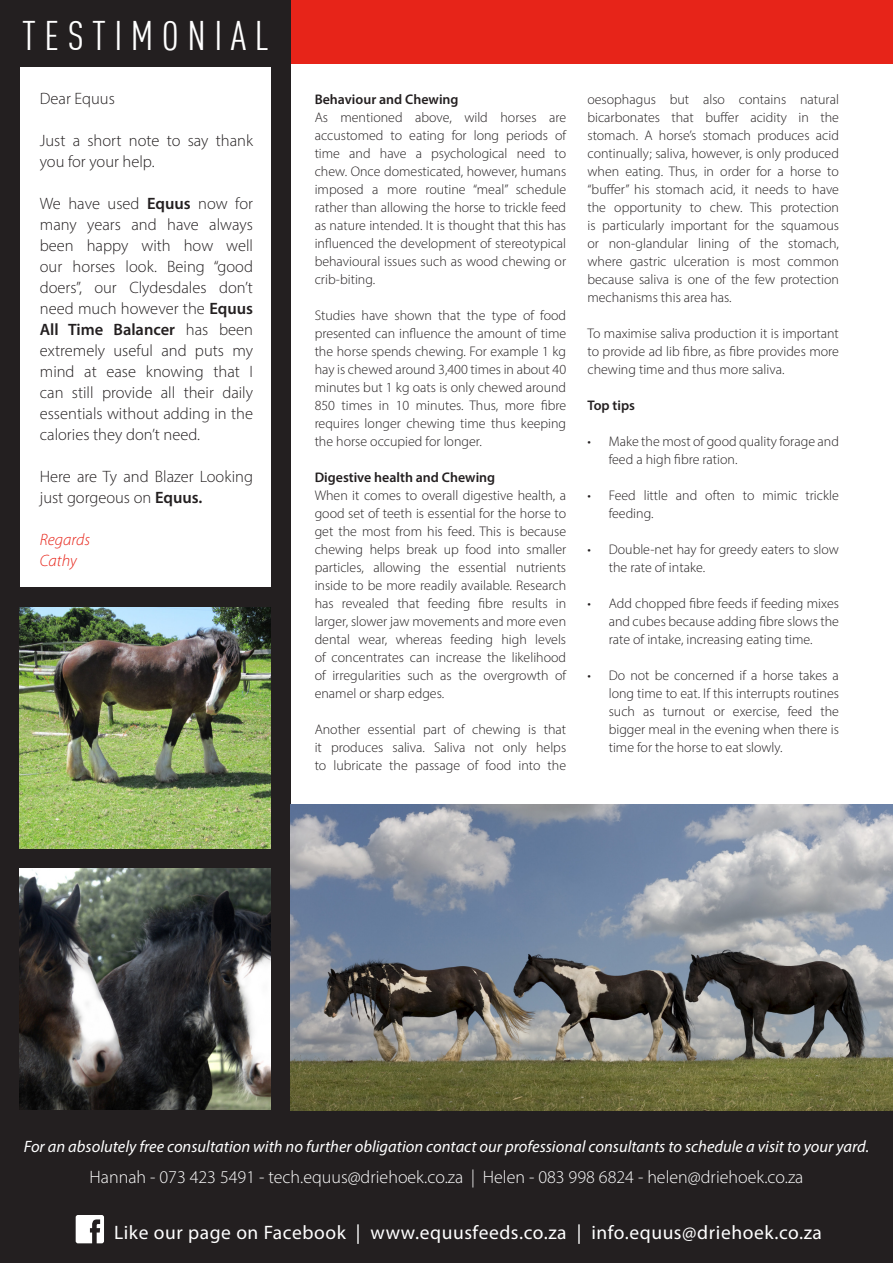
<style>
.page{position:relative;width:893px;height:1263px;background:#fff}
.page>*{position:absolute;margin:0;border:0;box-sizing:border-box;transform-origin:0 0}
.t1{font:condensed 40.5px "DIN Offc";letter-spacing:.21em;color:#fff}
.t2{font:19.5px "Myriad Pro";letter-spacing:.03em;color:#fff}
.t3{font:300 18px "Myriad Pro";color:#fff}
.t4{font:300 16.5px/21px "Myriad Pro";color:#231f20}
.t5{font:italic 16.5px "Myriad Pro";color:#fff}
.t6{font:italic 300 16.5px "Myriad Pro";color:#e72419}
.t7{font:300 13.95px/18px "Myriad Pro";color:#231f20;text-align:justify}
.t8{font:600 13.95px "Myriad Pro";color:#231f20}
.s1{font-weight:600}
</style>
<div class="page">
<div style="left:0;top:0;width:893px;height:64px;background:#e72419"></div>
<div style="left:0;top:0;width:291px;height:1196px;background:#231f20"></div>
<img style="left:20px;top:869px;width:251px;height:241px">
<img style="left:20px;top:607px;width:251px;height:242px">
<div style="left:20px;top:68px;width:251px;height:519px;background:#fff"></div>
<div style="left:0;top:1110px;width:893px;height:153px;background:#231f20"></div>
<svg style="left:76px;top:1215px;width:28px;height:28px"></svg>
<img style="left:291px;top:804px;width:602px;height:306px">
<p class="t1" style="left:22px;top:12px;width:248px">TESTIMONIAL</p>
<p class="t4" style="left:40px;top:88px;width:76px">Dear Equus</p>
<p class="t4" style="left:40px;top:130px;width:215px">Just a short note to say thank you for your help.</p>
<p class="t4" style="left:40px;top:193px;width:215px;text-align:justify">We have used <span class="s1">Equus</span> now for many years and have always been happy with how well our horses look. Being “good doers”, our Clydesdales don’t need much however the <span class="s1">Equus All Time Balancer</span> has been extremely useful and puts my mind at ease knowing that I can still provide all their daily essentials without adding in the calories they don’t need.</p>
<p class="t4" style="left:40px;top:466px;width:215px">Here are Ty and Blazer Looking just gorgeous on <span class="s1">Equus.</span></p>
<p class="t6" style="left:40px;top:530px;width:52px">Regards</p>
<p class="t6" style="left:40px;top:551px;width:39px">Cathy</p>
<p class="t8" style="left:315px;top:90px;width:145px">Behaviour and Chewing</p>
<p class="t7" style="left:315px;top:108px;width:253px">As mentioned above, wild horses are accustomed to eating for long periods of time and have a psychological need to chew. Once domesticated, however, humans imposed a more routine “meal” schedule rather than allowing the horse to trickle feed as nature intended. It is thought that this has influenced the development of stereotypical behavioural issues such as wood chewing or crib-biting.</p>
<p class="t7" style="left:315px;top:306px;width:253px">Studies have shown that the type of food presented can influence the amount of time the horse spends chewing. For example 1 kg hay is chewed around 3,400 times in about 40 minutes but 1 kg oats is only chewed around 850 times in 10 minutes. Thus, more fibre requires longer chewing time thus keeping the horse occupied for longer.</p>
<p class="t8" style="left:315px;top:468px;width:182px">Digestive health and Chewing</p>
<p class="t7" style="left:315px;top:486px;width:253px">When it comes to overall digestive health, a good set of teeth is essential for the horse to get the most from his feed. This is because chewing helps break up food into smaller particles, allowing the essential nutrients inside to be more readily available. Research has revealed that feeding fibre results in larger, slower jaw movements and more even dental wear, whereas feeding high levels of concentrates can increase the likelihood of irregularities such as the overgrowth of enamel or sharp edges.</p>
<p class="t7" style="left:315px;top:720px;width:253px">Another essential part of chewing is that it produces saliva. Saliva not only helps to lubricate the passage of food into the</p>
<p class="t7" style="left:587px;top:90px;width:253px">oesophagus but also contains natural bicarbonates that buffer acidity in the stomach. A horse’s stomach produces acid continually; saliva, however, is only produced when eating. Thus, in order for a horse to “buffer” his stomach acid, it needs to have the opportunity to chew. This protection is particularly important for the squamous or non-glandular lining of the stomach, where gastric ulceration is most common because saliva is one of the few protection mechanisms this area has.</p>
<p class="t7" style="left:587px;top:324px;width:253px">To maximise saliva production it is important to provide ad lib fibre, as fibre provides more chewing time and thus more saliva.</p>
<p class="t8" style="left:587px;top:396px;width:49px">Top tips</p>
<p class="t7" style="left:609px;top:432px;width:232px;text-indent:-21px">• Make the most of good quality forage and feed a high fibre ration.</p>
<p class="t7" style="left:609px;top:486px;width:232px;text-indent:-21px">• Feed little and often to mimic trickle feeding.</p>
<p class="t7" style="left:609px;top:540px;width:232px;text-indent:-21px">• Double-net hay for greedy eaters to slow the rate of intake.</p>
<p class="t7" style="left:609px;top:594px;width:232px;text-indent:-21px">• Add chopped fibre feeds if feeding mixes and cubes because adding fibre slows the rate of intake, increasing eating time.</p>
<p class="t7" style="left:609px;top:666px;width:232px;text-indent:-21px">• Do not be concerned if a horse takes a long time to eat. If this interrupts routines such as turnout or exercise, feed the bigger meal in the evening when there is time for the horse to eat slowly.</p>
<p class="t5" style="left:24px;top:1136px;width:847px">For an absolutely free consultation with no further obligation contact our professional consultants to schedule a visit to your yard.</p>
<p class="t3" style="left:90px;top:1166px;width:715px">Hannah - 073 423 5491 - tech.equus@driehoek.co.za | Helen - 083 998 6824 - helen@driehoek.co.za</p>
<p class="t2" style="left:114px;top:1220px;width:709px">Like our page on Facebook | www.equusfeeds.co.za | info.equus@driehoek.co.za</p>
</div>
